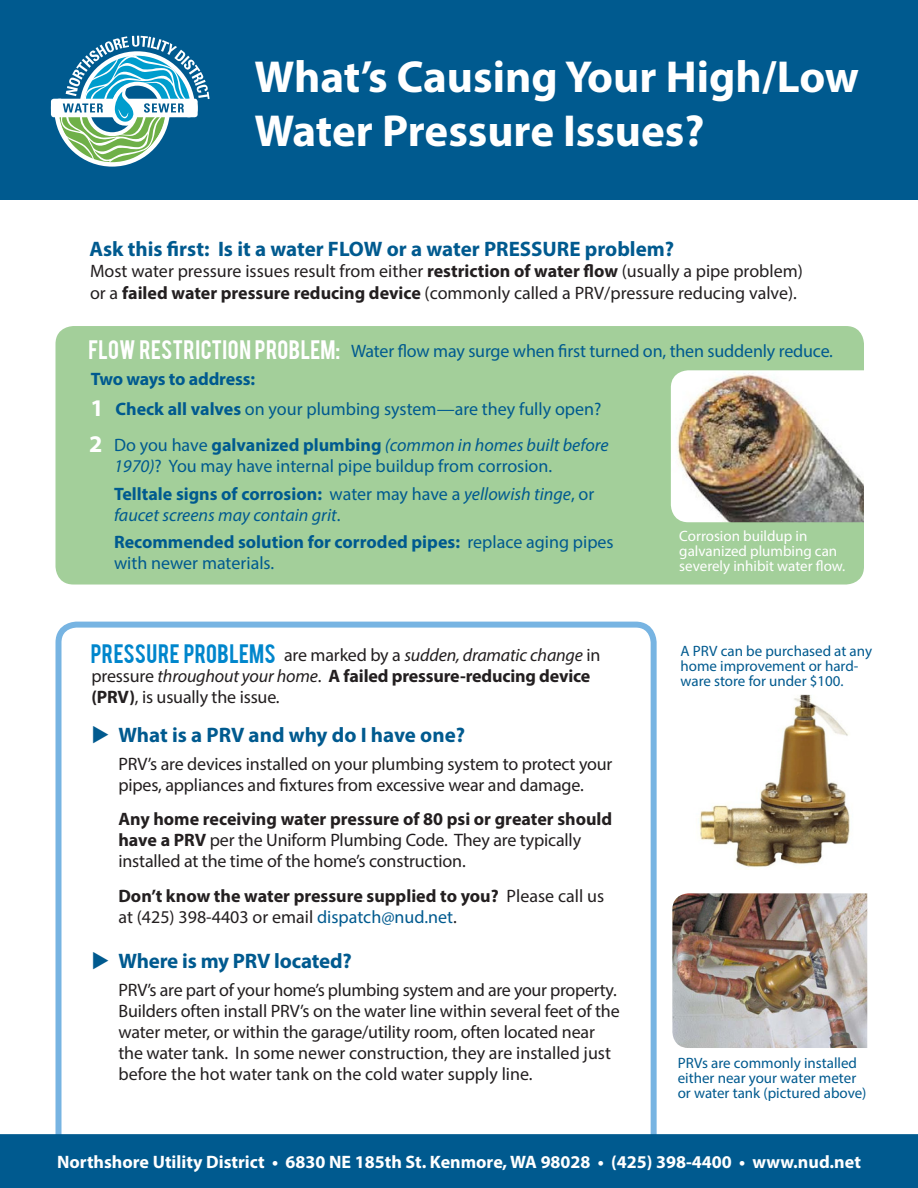
<style>
.page{position:relative;width:918px;height:1188px;background:#fff}
.page>*{position:absolute;margin:0;border:0;box-sizing:border-box;transform-origin:0 0}
.t1{font:700 45px/54px "Myriad Pro";color:#fff}
.t2{font:700 24px "Myriad Pro";color:#fff}
.t3{font:700 21px "Myriad Pro";color:#005a8f}
.t4{font:21px "Bebas";letter-spacing:.015em;color:#fff}
.t5{font:21px "Bebas";letter-spacing:.02em;color:#0086cc}
.t6{font:18px/21px "Myriad Pro";letter-spacing:-.01em;color:#231f20}
.t7{font:18px/21px "Myriad Pro";letter-spacing:-.005em;color:#005a8f}
.t8{font:700 18px/21px "Myriad Pro";color:#231f20}
.t9{font:700 18px/21px "Myriad Pro";color:#005a8f}
.t10{font:italic 18px/21px "Myriad Pro";color:#005a8f}
.t11{font:700 18px "Myriad Pro";color:#fff}
.t12{font:15px/15px "Myriad Pro";color:#005a8f}
.t13{font:15px/15px "Myriad Pro";color:#fff}
.s1{font-weight:700}
.s2{font-style:italic}
.s3{font-weight:700;font-style:normal}
.s4{font-style:normal}
.s5{font-weight:400}
.s6{font-weight:400;color:#005a8f}
</style>
<div class="page">
<img style="left:699px;top:694px;width:151px;height:174px">
<div style="left:684px;top:690px;width:89px;height:90px;background:#fff"></div>
<div style="left:0;top:0;width:918px;height:200px;background:#005a8f"></div>
<img style="left:672px;top:893px;width:195px;height:155px">
<svg style="left:51px;top:36px;width:159px;height:131px"></svg>
<div style="left:56px;top:326px;width:808px;height:259px;background:#a3cf9a;border-radius:18px"></div>
<img style="left:671px;top:370px;width:193px;height:152px">
<div style="left:56px;top:622px;width:601px;height:534px;border:6px solid #77b4e2;border-radius:18px"></div>
<div style="left:0;top:1134px;width:918px;height:54px;background:#005a8f"></div>
<p class="t1" style="left:254px;top:48px;width:606px">What’s Causing Your High/Low<br>Water Pressure Issues?</p>
<p class="t3" style="left:89px;top:235px;width:586px">Ask this first: Is it a water FLOW or a water PRESSURE problem?</p>
<p class="t6" style="left:90px;top:260px;width:714px;line-height:21.6px">Most water pressure issues result from either <span class="s1">restriction of water flow</span> (usually a pipe problem) or a <span class="s1">failed water pressure reducing device</span> (commonly called a PRV/pressure reducing valve).</p>
<p class="t4" style="left:89px;top:334px;width:253px">FLOW RESTRICTION PROBLEM:</p>
<p class="t9" style="left:91px;top:368px;width:166px">Two ways to address:</p>
<p class="t7" style="left:351px;top:340px;width:484px">Water flow may surge when first turned on, then suddenly reduce.</p>
<p class="t2" style="left:91px;top:392px;width:15px">1</p>
<p class="t2" style="left:89px;top:428px;width:15px">2</p>
<p class="t7" style="left:116px;top:399px;width:488px"><span class="s1">Check all valves</span> on your plumbing system—are they fully open?</p>
<p class="t7" style="left:114px;top:434px;width:496px">Do you have <span class="s1">galvanized plumbing</span> <span class="s2">(common in homes built before<br>1970)</span>? You may have internal pipe buildup from corrosion.</p>
<p class="t10" style="left:114px;top:483px;width:482px"><span class="s3">Telltale signs of corrosion:</span> <span class="s4">water may have a</span> yellowish tinge<span class="s4">, or </span>faucet screens may contain grit<span class="s4">.</span></p>
<p class="t9" style="left:114px;top:531px;width:501px">Recommended solution for corroded pipes: <span class="s5">replace aging pipes with newer materials.</span></p>
<p class="t13" style="left:679px;top:529px;width:168px">Corrosion buildup in galvanized plumbing can severely inhibit water flow.</p>
<p class="t5" style="left:91px;top:638px;width:187px">PRESSURE PROBLEMS</p>
<p class="t6" style="left:91px;top:644px;width:511px;text-indent:193px">are marked by a <span class="s2">sudden, dramatic change</span> in pressure <span class="s2">throughout your home</span>. <span class="s1">A failed pressure-reducing device (PRV)</span>, is usually the issue.</p>
<p class="t3" style="left:118px;top:721px;width:348px">What is a PRV and why do I have one?</p>
<p class="t6" style="left:118px;top:753px;width:496px">PRV’s are devices installed on your plumbing system to protect your pipes, appliances and fixtures from excessive wear and damage.</p>
<p class="t6" style="left:118px;top:809px;width:495px"><span class="s1">Any home receiving water pressure of 80 psi or greater should have a PRV</span> per the Uniform Plumbing Code. They are typically installed at the time of the home’s construction.</p>
<p class="t8" style="left:118px;top:885px;width:487px">Don’t know the water pressure supplied to you? <span class="s5">Please call us at (425) 398-4403 or email</span> <span class="s6">dispatch@nud.net</span><span class="s5">.</span></p>
<p class="t3" style="left:118px;top:948px;width:235px">Where is my PRV located?</p>
<p class="t6" style="left:118px;top:979px;width:503px">PRV’s are part of your home’s plumbing system and are your property.<br>Builders often install PRV’s on the water line within several feet of the water meter, or within the garage/utility room, often located near the water tank. In some newer construction, they are installed just before the hot water tank on the cold water supply line.</p>
<p class="t12" style="left:681px;top:644px;width:193px">A PRV can be purchased at any home improvement or hard&shy;ware store for under $100.</p>
<p class="t12" style="left:678px;top:1056px;width:190px">PRVs are commonly installed either near your water meter or water tank (pictured above)</p>
<p class="t11" style="left:57px;top:1150px;width:805px">Northshore Utility District • 6830 NE 185th St. Kenmore, WA 98028 • (425) 398-4400 • www.nud.net</p>
</div>
